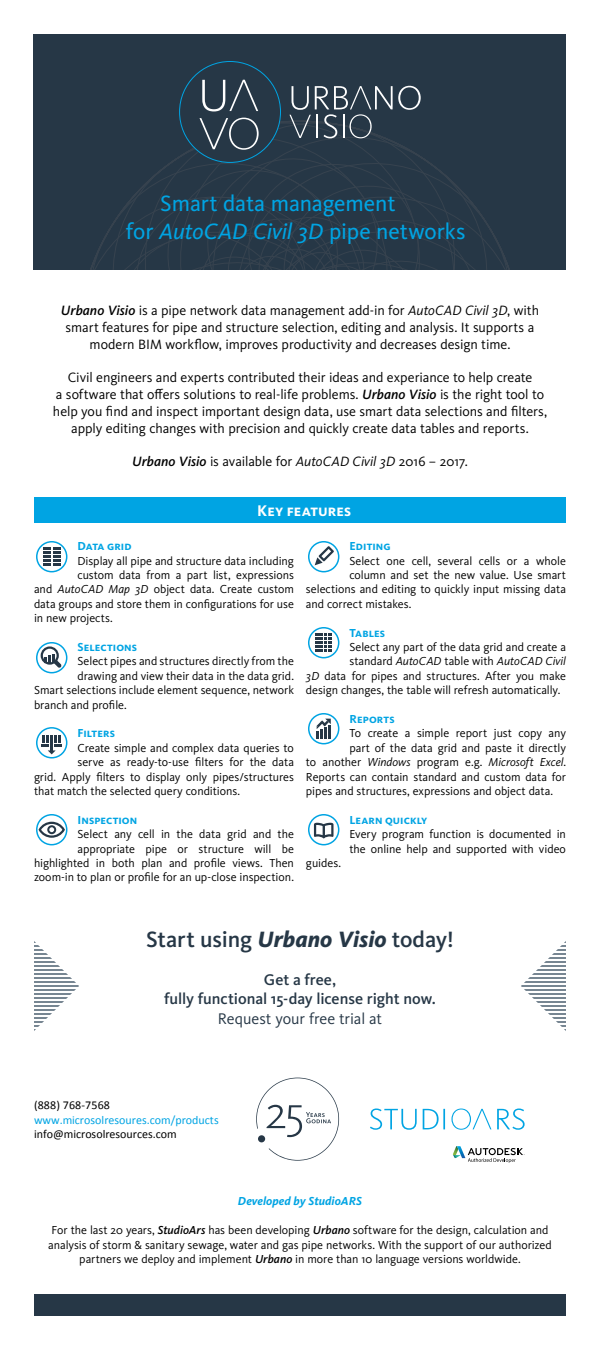
<style>
.page{position:relative;width:600px;height:1350px;background:#fff}
.page>*{position:absolute;margin:0;border:0;box-sizing:border-box;transform-origin:0 0}
.t1{font:23px/27.6px "Kievit Pro";letter-spacing:-.005em;color:#00a4e3}
.t2{font:500 23px "Kievit Pro";letter-spacing:-.005em;color:#263746}
.t3{font:500 16px/19.2px "Kievit Pro";letter-spacing:-.005em;color:#263746;text-align:center}
.t4{font:16px "Kievit Pro";letter-spacing:-.005em;color:#263746}
.t5{font:700 16px "Kievit Pro";letter-spacing:.01em;color:#fff}
.t6{font:14px/16.8px "Kievit Pro";letter-spacing:-.005em;color:#000;text-align:center}
.t7{font:12px/14.4px "Kievit Pro";color:#000;text-align:right}
.t8{font:700 12px "Kievit Pro";letter-spacing:.005em;color:#00a4e3}
.t9{font:12px "Calibri";color:#000}
.t10{font:italic 12px "Kievit Pro";color:#000}
.t11{font:12px "Calibri";color:#00a4e3}
.t12{font:italic 700 12px "Kievit Pro";color:#00a4e3}
.s1{font-style:italic}
.s2{font-weight:500;font-style:italic}
.s3{font-style:normal}
.s4{font-weight:800;font-style:italic}
</style>
<div class="page">
<div style="left:34px;top:34px;width:532px;height:236px;background:#263746"></div>
<svg style="left:90px;top:80px;width:420px;height:190px"></svg>
<div style="left:34px;top:497px;width:532px;height:25px;background:#00a4e3"></div>
<svg style="left:370px;top:1109px;width:155px;height:21px"></svg>
<svg style="left:256px;top:1078px;width:83px;height:83px"></svg>
<svg style="left:453px;top:1146px;width:72px;height:17px"></svg>
<div style="left:34px;top:1294px;width:532px;height:22px;background:#263746"></div>
<svg style="left:34px;top:941px;width:45px;height:90px"></svg>
<svg style="left:36px;top:541px;width:31px;height:31px"></svg>
<svg style="left:308px;top:627px;width:31px;height:31px"></svg>
<svg style="left:308px;top:814px;width:31px;height:31px"></svg>
<svg style="left:36px;top:642px;width:31px;height:31px"></svg>
<svg style="left:36px;top:727px;width:31px;height:32px"></svg>
<svg style="left:308px;top:713px;width:31px;height:31px"></svg>
<svg style="left:308px;top:541px;width:31px;height:31px"></svg>
<svg style="left:36px;top:814px;width:31px;height:31px"></svg>
<svg style="left:521px;top:941px;width:45px;height:90px"></svg>
<h1 class="t1" style="left:126px;top:190px;width:341px;text-indent:34px">Smart data management<br>for <span class="s1">AutoCAD Civil 3D</span> pipe networks</h1>
<p class="t6" style="left:61px;top:302px;width:480px"><span class="s2">Urbano Visio</span> is a pipe network data management add-in for <span class="s1">AutoCAD Civil 3D</span>, with smart features for pipe and structure selection, editing and analysis. It supports a modern BIM workflow, improves productivity and decreases design time.</p>
<p class="t6" style="left:53px;top:369px;width:496px">Civil engineers and experts contributed their ideas and experiance to help create<br>a software that offers solutions to real-life problems. <span class="s2">Urbano Visio</span> is the right tool to help you find and inspect important design data, use smart data selections and filters, apply editing changes with precision and quickly create data tables and reports.</p>
<p class="t6" style="left:132px;top:453px;width:337px"><span class="s2">Urbano Visio</span> is available for <span class="s1">AutoCAD Civil 3D</span> 2016 – 2017.</p>
<h2 class="t5" style="left:257px;top:501px;width:96px">Key features</h2>
<p class="t8" style="left:77px;top:539px;width:56px">Data grid</p>
<p class="t7" style="left:77px;top:553px;width:218px">Display all pipe and structure data including</p>
<p class="t7" style="left:77px;top:568px;width:218px">custom data from a part list, expressions</p>
<p class="t7" style="left:34px;top:582px;width:261px">and <span class="s1">AutoCAD Map 3D</span> object data. Create custom</p>
<p class="t7" style="left:34px;top:596px;width:262px">data groups and store them in configurations for use</p>
<p class="t7" style="left:34px;top:611px;width:80px">in new projects.</p>
<p class="t8" style="left:77px;top:640px;width:61px">Selections</p>
<p class="t7" style="left:77px;top:654px;width:218px">Select pipes and structures directly from the</p>
<p class="t7" style="left:77px;top:668px;width:218px">drawing and view their data in the data grid.</p>
<p class="t7" style="left:34px;top:683px;width:261px">Smart selections include element sequence, network</p>
<p class="t7" style="left:34px;top:697px;width:94px">branch and profile.</p>
<p class="t8" style="left:77px;top:726px;width:39px">Filters</p>
<p class="t7" style="left:77px;top:740px;width:218px">Create simple and complex data queries to</p>
<p class="t7" style="left:77px;top:755px;width:218px">serve as ready-to-use filters for the data</p>
<p class="t7" style="left:34px;top:769px;width:262px">grid. Apply filters to display only pipes/structures</p>
<p class="t7" style="left:34px;top:784px;width:208px">that match the selected query conditions.</p>
<p class="t8" style="left:77px;top:812px;width:61px">Inspection</p>
<p class="t7" style="left:34px;top:827px;width:262px">Select any cell in the data grid and the appropriate pipe or structure will be highlighted in both plan and profile views. Then zoom-in to plan or profile for an up-close inspection.</p>
<p class="t8" style="left:349px;top:539px;width:43px">Editing</p>
<p class="t7" style="left:349px;top:553px;width:218px">Select one cell, several cells or a whole</p>
<p class="t7" style="left:349px;top:568px;width:218px">column and set the new value. Use smart</p>
<p class="t7" style="left:306px;top:582px;width:262px">selections and editing to quickly input missing data</p>
<p class="t7" style="left:306px;top:596px;width:107px">and correct mistakes.</p>
<p class="t8" style="left:349px;top:625px;width:37px">Tables</p>
<p class="t7" style="left:349px;top:640px;width:218px">Select any part of the data grid and create a</p>
<p class="t10" style="left:349px;top:654px;width:218px"><span class="s3">standard</span> AutoCAD <span class="s3">table with</span> AutoCAD Civil</p>
<p class="t7" style="left:306px;top:668px;width:261px"><span class="s1">3D</span> data for pipes and structures. After you make</p>
<p class="t7" style="left:306px;top:683px;width:256px">design changes, the table will refresh automatically.</p>
<p class="t8" style="left:349px;top:712px;width:47px">Reports</p>
<p class="t7" style="left:349px;top:726px;width:218px">To create a simple report just copy any</p>
<p class="t7" style="left:349px;top:740px;width:218px">part of the data grid and paste it directly</p>
<p class="t7" style="left:306px;top:755px;width:261px">to another <span class="s1">Windows</span> program e.g. <span class="s1">Microsoft Excel</span>.</p>
<p class="t7" style="left:306px;top:769px;width:262px">Reports can contain standard and custom data for</p>
<p class="t7" style="left:306px;top:784px;width:249px">pipes and structures, expressions and object data.</p>
<p class="t8" style="left:349px;top:812px;width:80px">Learn quickly</p>
<p class="t7" style="left:349px;top:827px;width:218px;text-align:left">Every program function is documented in the online help and supported with video</p>
<p class="t7" style="left:306px;top:856px;width:37px">guides.</p>
<h1 class="t2" style="left:146px;top:925px;width:309px">Start using <span class="s4">Urbano Visio</span> today!</h1>
<h2 class="t3" style="left:164px;top:970px;width:273px">Get a free,<br>fully functional 15-day license right now.</h2>
<h2 class="t4" style="left:218px;top:1009px;width:166px">Request your free trial at</h2>
<p class="t9" style="left:34px;top:1098px;width:77px">(888) 768-7568</p>
<p class="t11" style="left:34px;top:1112px;width:186px">www.microsolresoures.com/products</p>
<p class="t9" style="left:34px;top:1127px;width:144px">info@microsolresources.com</p>
<p class="t12" style="left:238px;top:1194px;width:126px">Developed by StudioARS</p>
<p class="t7" style="left:48px;top:1223px;width:505px;text-align:center">For the last 20 years, <span class="s2">StudioArs</span> has been developing <span class="s2">Urbano</span> software for the design, calculation and analysis of storm &amp; sanitary sewage, water and gas pipe networks. With the support of our authorized partners we deploy and implement <span class="s2">Urbano</span> in more than 10 language versions worldwide.</p>
</div>
